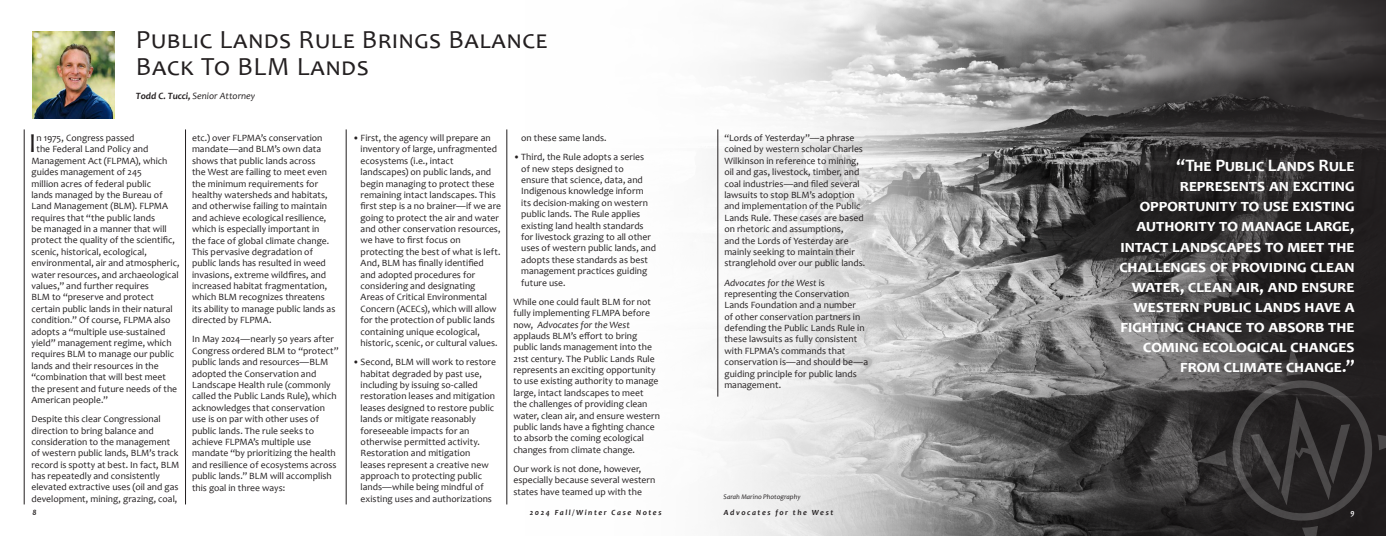
<style>
.page{position:relative;width:1386px;height:536px;background:#fff}
.page>*{position:absolute;margin:0;border:0;box-sizing:border-box;transform-origin:0 0}
.t1{font:27.47px "Candara";color:#231f20}
.t2{font:26.25px/26.2px "Candara";letter-spacing:.03em;color:#231f20}
.t3{font:700 17.5px/20.1px "Candara";letter-spacing:.075em;color:#fff;text-align:right}
.t4{font:9.62px/11.4px "Candara";letter-spacing:.005em;color:#231f20}
.t5{font:italic 9.62px "Candara";color:#231f20}
.t6{font:italic 700 7.88px "Candara";letter-spacing:.2em;color:#231f20}
.t7{font:italic 700 7.88px "Candara";color:#fff}
.t8{font:italic 7px "Candara";color:#231f20}
.s1{font-weight:700}
.s2{font-style:italic}
</style>
<div class="page">
<svg style="left:1120px;top:0;width:266px;height:536px;background:#3c3a3b"></svg>
<svg style="left:713px;top:0;width:402px;height:536px"></svg>
<hr style="left:24px;top:129px;width:1px;height:375px;background:#231f20">
<hr style="left:346px;top:129px;width:1px;height:375px;background:#231f20">
<hr style="left:506px;top:129px;width:1px;height:375px;background:#231f20">
<hr style="left:717px;top:129px;width:1px;height:267px;background:#231f20">
<hr style="left:185px;top:129px;width:1px;height:375px;background:#231f20">
<img style="left:33px;top:31px;width:82px;height:87px">
<svg style="left:1196px;top:345px;width:190px;height:191px;background:#2f2d2e"></svg>
<p class="t2" style="left:136px;top:27px;width:413px">Public Lands Rule Brings Balance<br>Back To BLM Lands</p>
<p class="t5" style="left:136px;top:90px;width:121px"><span class="s1">Todd C. Tucci,</span> Senior Attorney</p>
<p class="t1" style="left:29px;top:127px;width:9px">I</p>
<p class="t4" style="left:37px;top:132px;width:99px">n 1975, Congress passed</p>
<p class="t4" style="left:37px;top:143px;width:113px">the Federal Land Policy and</p>
<p class="t4" style="left:31px;top:155px;width:138px">Management Act (FLPMA), which</p>
<p class="t4" style="left:31px;top:166px;width:112px">guides management of 245</p>
<p class="t4" style="left:31px;top:178px;width:121px">million acres of federal public</p>
<p class="t4" style="left:31px;top:189px;width:133px">lands managed by the Bureau of</p>
<p class="t4" style="left:31px;top:200px;width:138px">Land Management (BLM). FLPMA</p>
<p class="t4" style="left:31px;top:212px;width:125px">requires that “the public lands</p>
<p class="t4" style="left:31px;top:223px;width:137px">be managed in a manner that will</p>
<p class="t4" style="left:31px;top:234px;width:145px">protect the quality of the scientific,</p>
<p class="t4" style="left:31px;top:246px;width:117px">scenic, historical, ecological,</p>
<p class="t4" style="left:31px;top:257px;width:150px">environmental, air and atmospheric,</p>
<p class="t4" style="left:31px;top:269px;width:149px">water resources, and archaeological</p>
<p class="t4" style="left:31px;top:280px;width:119px">values,” and further requires</p>
<p class="t4" style="left:31px;top:291px;width:124px">BLM to “preserve and protect</p>
<p class="t4" style="left:31px;top:303px;width:143px">certain public lands in their natural</p>
<p class="t4" style="left:31px;top:314px;width:141px">condition.” Of course, FLPMA also</p>
<p class="t4" style="left:31px;top:325px;width:135px">adopts a “multiple use-sustained</p>
<p class="t4" style="left:31px;top:337px;width:142px">yield” management regime, which</p>
<p class="t4" style="left:31px;top:348px;width:144px">requires BLM to manage our public</p>
<p class="t4" style="left:31px;top:360px;width:129px">lands and their resources in the</p>
<p class="t4" style="left:31px;top:371px;width:136px">“combination that will best meet</p>
<p class="t4" style="left:31px;top:382px;width:147px">the present and future needs of the</p>
<p class="t4" style="left:31px;top:394px;width:78px">American people.”</p>
<p class="t4" style="left:31px;top:413px;width:149px">Despite this clear Congressional direction to bring balance and consideration to the management of western public lands, BLM’s track record is spotty at best. In fact, BLM has repeatedly and consistently elevated extractive uses (oil and gas development, mining, grazing, coal,</p>
<p class="t4" style="left:192px;top:132px;width:145px">etc.) over FLPMA’s conservation mandate—and BLM’s own data shows that public lands across<br>the West are failing to meet even the minimum requirements for healthy watersheds and habitats, and otherwise failing to maintain and achieve ecological resilience, which is especially important in the face of global climate change.<br>This pervasive degradation of public lands has resulted in weed invasions, extreme wildfires, and increased habitat fragmentation, which BLM recognizes threatens its ability to manage public lands as directed by FLPMA.</p>
<p class="t4" style="left:192px;top:333px;width:148px">In May 2024—nearly 50 years after<br>Congress ordered BLM to “protect” public lands and resources—BLM adopted the Conservation and<br>Landscape Health rule (commonly called the Public Lands Rule), which acknowledges that conservation use is on par with other uses of public lands. The rule seeks to achieve FLPMA’s multiple use mandate “by prioritizing the health and resilience of ecosystems across public lands.” BLM will accomplish this goal in three ways:</p>
<p class="t4" style="left:361px;top:132px;width:142px;text-indent:-8px">•First, the agency will prepare an inventory of large, unfragmented ecosystems (i.e., intact landscapes) on public lands, and begin managing to protect these remaining intact landscapes. This first step is a no brainer—if we are going to protect the air and water and other conservation resources, we have to first focus on protecting the best of what is left.<br>And, BLM has finally identified and adopted procedures for considering and designating<br>Areas of Critical Environmental<br>Concern (ACECs), which will allow for the protection of public lands containing unique ecological, historic, scenic, or cultural values.</p>
<p class="t4" style="left:361px;top:356px;width:137px;text-indent:-8px">•Second, BLM will work to restore habitat degraded by past use, including by issuing so-called restoration leases and mitigation leases designed to restore public lands or mitigate reasonably foreseeable impacts for an otherwise permitted activity.<br>Restoration and mitigation leases represent a creative new approach to protecting public lands—while being mindful of existing uses and authorizations</p>
<p class="t4" style="left:521px;top:132px;width:87px">on these same lands.</p>
<p class="t4" style="left:521px;top:151px;width:136px;text-indent:-8px">•Third, the Rule adopts a series<br>of new steps designed to<br>ensure that science, data, and<br>Indigenous knowledge inform<br>its decision-making on western public lands. The Rule applies existing land health standards for livestock grazing to all other uses of western public lands, and adopts these standards as best management practices guiding future use.</p>
<p class="t4" style="left:513px;top:296px;width:148px">While one could fault BLM for not fully implementing FLMPA before now, <span class="s2">Advocates for the West </span>applauds BLM’s effort to bring public lands management into the 21st century. The Public Lands Rule represents an exciting opportunity to use existing authority to manage large, intact landscapes to meet<br>the challenges of providing clean water, clean air, and ensure western public lands have a fighting chance to absorb the coming ecological changes from climate change.</p>
<p class="t4" style="left:513px;top:463px;width:144px">Our work is not done, however, especially because several western states have teamed up with the</p>
<p class="t4" style="left:724px;top:132px;width:143px">“Lords of Yesterday”—a phrase coined by western scholar Charles Wilkinson in reference to mining, oil and gas, livestock, timber, and coal industries—and filed several lawsuits to stop BLM’s adoption and implementation of the Public Lands Rule. These cases are based on rhetoric and assumptions,<br>and the Lords of Yesterday are mainly seeking to maintain their stranglehold over our public lands.</p>
<p class="t4" style="left:724px;top:277px;width:145px"><span class="s2">Advocates for the West</span> is representing the Conservation<br>Lands Foundation and a number<br>of other conservation partners in defending the Public Lands Rule in these lawsuits as fully consistent with FLPMA’s commands that conservation is—and should be—a guiding principle for public lands management.</p>
<p class="t8" style="left:724px;top:492px;width:78px">Sarah Marino Photography</p>
<p class="t3" style="left:1119px;top:155px;width:237px">“The Public Lands Rule represents an exciting opportunity to use existing authority to manage large, intact landscapes to meet the challenges of providing clean water, clean air, and ensure western public lands have a fighting chance to absorb the coming ecological changes from climate change.”</p>
<p class="t6" style="left:32px;top:507px;width:6px">8</p>
<p class="t6" style="left:530px;top:507px;width:133px">2024 Fall/Winter Case Notes</p>
<p class="t6" style="left:724px;top:507px;width:111px">Advocates for the West</p>
<p class="t7" style="left:1350px;top:507px;width:6px">9</p>
</div>
